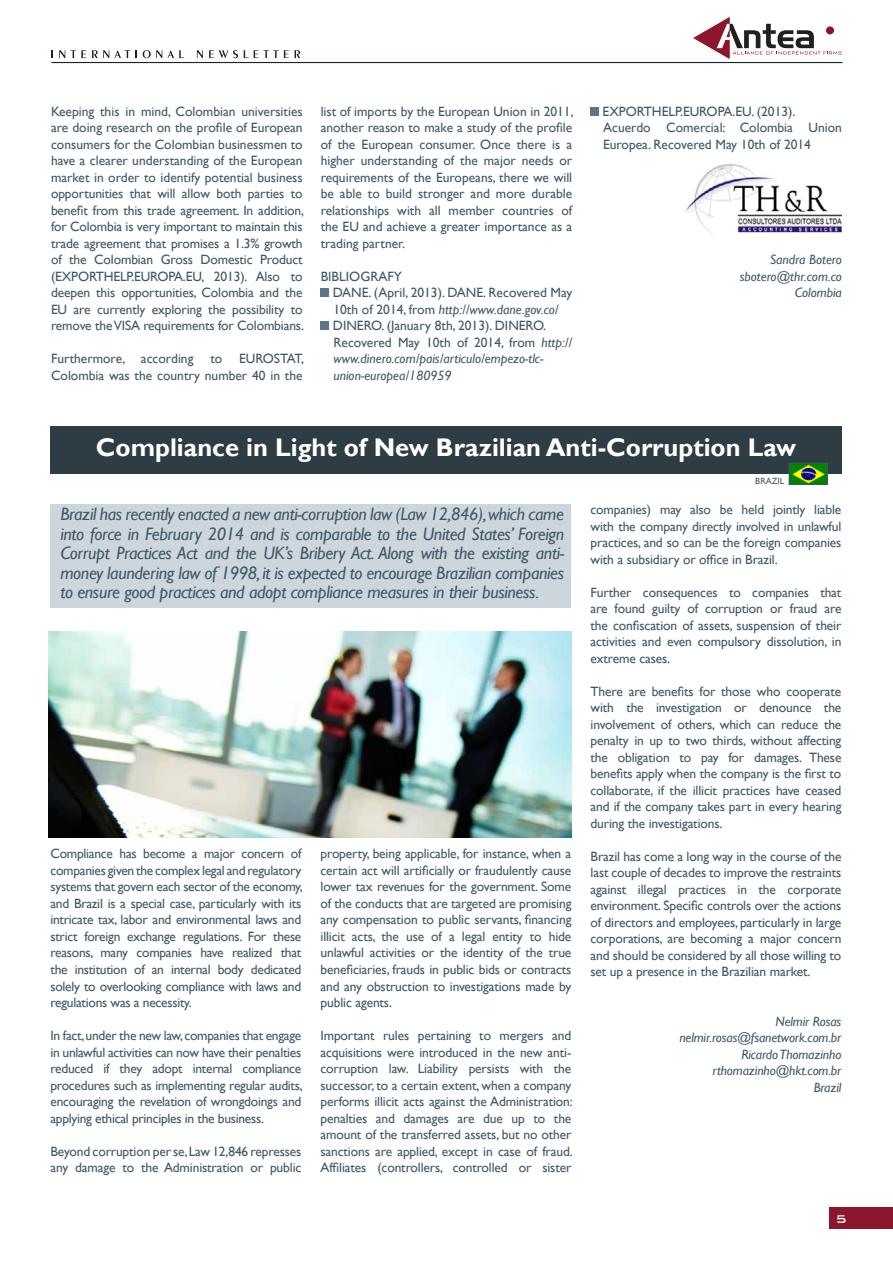
<style>
.page{position:relative;width:893px;height:1263px;background:#fff}
.page>*{position:absolute;margin:0;border:0;box-sizing:border-box;transform-origin:0 0}
.t1{font:700 25.5px "Gill Sans";color:#fff}
.TEXTO_ARTÍCULOS{font:italic 18px/19.5px "Gill Sans";letter-spacing:-.02em;color:#405968;text-align:justify}
.t2{font:500 15px "Bank Gothic BT";color:#fff}
.TEXTO_ARTÍCULOS-2{font:13.5px/16.5px "Gill Sans";letter-spacing:-.01em;color:#405968;text-align:justify}
.TEXTO_ARTÍCULOS-3{font:italic 13.5px/16.5px "Gill Sans";letter-spacing:-.01em;color:#405968}
.t3{font:9px "Gill Sans";color:#405968}
.s1{font-style:italic}
.s2{font-style:normal}
</style>
<div class="page">
<div style="left:829px;top:1208px;width:64px;height:21px;background:#8d162f"></div>
<img style="left:49px;top:631px;width:522px;height:206px">
<div style="left:50px;top:427px;width:792px;height:47px;background:#2e3d44"></div>
<img style="left:791px;top:465px;width:35px;height:18px">
<div style="left:789px;top:463px;width:39px;height:22px;border:1px solid #405968"></div>
<div style="left:50px;top:505px;width:521px;height:103px;background:#cdd6dd"></div>
<img style="left:685px;top:164px;width:157px;height:70px">
<div style="left:321px;top:289px;width:8px;height:8px;background:#5f7685"></div>
<div style="left:321px;top:322px;width:8px;height:8px;background:#5f7685"></div>
<div style="left:590px;top:107px;width:9px;height:9px;background:#5f7685"></div>
<svg style="left:59px;top:50px;width:6px;height:8px"></svg>
<svg style="left:71px;top:50px;width:15px;height:8px"></svg>
<svg style="left:92px;top:50px;width:45px;height:8px"></svg>
<svg style="left:143px;top:50px;width:41px;height:8px"></svg>
<svg style="left:197px;top:50px;width:6px;height:8px"></svg>
<svg style="left:209px;top:50px;width:29px;height:8px"></svg>
<svg style="left:244px;top:50px;width:45px;height:8px"></svg>
<svg style="left:295px;top:50px;width:5px;height:8px"></svg>
<svg style="left:693px;top:17px;width:148px;height:42px"></svg>
<div style="left:826px;top:26px;width:8px;height:8px;background:#8d162f;border-radius:50%"></div>
<hr style="left:52px;top:62px;width:790px;height:1px;background:#122632">
<p class="TEXTO_ARTÍCULOS-2" style="left:51px;top:103px;width:255px">Keeping this in mind, Colombian universities are doing research on the profile of European consumers for the Colombian businessmen to have a clearer understanding of the European market in order to identify potential business opportunities that will allow both parties to benefit from this trade agreement. In addition, for Colombia is very important to maintain this trade agreement that promises a 1.3% growth of the Colombian Gross Domestic Product (EXPORTHELP.EUROPA.EU, 2013). Also to deepen this opportunities, Colombia and the EU are currently exploring the possibility to remove the VISA requirements for Colombians.</p>
<p class="TEXTO_ARTÍCULOS-2" style="left:51px;top:351px;width:144px">Furthermore, according</p>
<p class="TEXTO_ARTÍCULOS-2" style="left:51px;top:351px;width:254px;text-align:right">to EUROSTAT,<br>Colombia was the country number 40 in the</p>
<p class="TEXTO_ARTÍCULOS-2" style="left:321px;top:103px;width:254px">list of imports by the European Union in 2011, another reason to make a study of the profile of the European consumer. Once there is a higher understanding of the major needs or requirements of the Europeans, there we will be able to build stronger and more durable relationships with all member countries of the EU and achieve a greater importance as a trading partner.</p>
<p class="TEXTO_ARTÍCULOS-2" style="left:321px;top:268px;width:83px">BIBLIOGRAFY</p>
<p class="TEXTO_ARTÍCULOS-2" style="left:333px;top:285px;width:241px">DANE. (April, 2013). DANE. Recovered May<br>10th of 2014, from <span class="s1">http://www.dane.gov.co/</span></p>
<p class="TEXTO_ARTÍCULOS-3" style="left:333px;top:318px;width:241px"><span class="s2">DINERO. (January 8th, 2013). DINERO.<br>Recovered May 10th of 2014, from</span> http:// www.dinero.com/pais/articulo/empezo-tlc&shy;union-europea/180959</p>
<p class="TEXTO_ARTÍCULOS-2" style="left:603px;top:103px;width:241px;text-align:left">EXPORTHELP.EUROPA.EU. (2013).<br>Acuerdo Comercial: Colombia Union<br>Europea. Recovered May 10th of 2014</p>
<p class="TEXTO_ARTÍCULOS-3" style="left:770px;top:252px;width:73px">Sandra Botero</p>
<p class="TEXTO_ARTÍCULOS-3" style="left:740px;top:268px;width:104px">sbotero@thr.com.co</p>
<p class="TEXTO_ARTÍCULOS-3" style="left:795px;top:285px;width:49px">Colombia</p>
<p class="t1" style="left:96px;top:432px;width:701px">Compliance in Light of New Brazilian Anti-Corruption Law</p>
<p class="t3" style="left:755px;top:476px;width:30px">BRAZIL</p>
<p class="TEXTO_ARTÍCULOS" style="left:60px;top:504px;width:505px">Brazil has recently enacted a new anti-corruption law (Law 12,846), which came into force in February 2014 and is comparable to the United States’ Foreign Corrupt Practices Act and the UK’s Bribery Act. Along with the existing anti&shy;money laundering law of 1998, it is expected to encourage Brazilian companies to ensure good practices and adopt compliance measures in their business.</p>
<p class="TEXTO_ARTÍCULOS-2" style="left:590px;top:502px;width:252px">companies) may also be held jointly liable with the company directly involved in unlawful practices, and so can be the foreign companies with a subsidiary or office in Brazil.</p>
<p class="TEXTO_ARTÍCULOS-2" style="left:590px;top:584px;width:252px">Further consequences to companies that are found guilty of corruption or fraud are the confiscation of assets, suspension of their activities and even compulsory dissolution, in extreme cases.</p>
<p class="TEXTO_ARTÍCULOS-2" style="left:590px;top:683px;width:252px">There are benefits for those who cooperate with the investigation or denounce the involvement of others, which can reduce the penalty in up to two thirds, without affecting the obligation to pay for damages. These benefits apply when the company is the first to collaborate, if the illicit practices have ceased and if the company takes part in every hearing during the investigations.</p>
<p class="TEXTO_ARTÍCULOS-2" style="left:590px;top:848px;width:252px">Brazil has come a long way in the course of the last couple of decades to improve the restraints against illegal practices in the corporate environment. Specific controls over the actions of directors and employees, particularly in large corporations, are becoming a major concern and should be considered by all those willing to set up a presence in the Brazilian market.</p>
<p class="TEXTO_ARTÍCULOS-3" style="left:775px;top:1013px;width:67px">Nelmir Rosas</p>
<p class="TEXTO_ARTÍCULOS-3" style="left:679px;top:1030px;width:163px">nelmir.rosas@fsanetwork.com.br</p>
<p class="TEXTO_ARTÍCULOS-3" style="left:741px;top:1046px;width:102px">Ricardo Thomazinho</p>
<p class="TEXTO_ARTÍCULOS-3" style="left:712px;top:1063px;width:130px">rthomazinho@hkt.com.br</p>
<p class="TEXTO_ARTÍCULOS-3" style="left:814px;top:1079px;width:29px">Brazil</p>
<p class="TEXTO_ARTÍCULOS-2" style="left:50px;top:846px;width:254px">Compliance has become a major concern of companies given the complex legal and regulatory systems that govern each sector of the economy, and Brazil is a special case, particularly with its intricate tax, labor and environmental laws and strict foreign exchange regulations. For these reasons, many companies have realized that the institution of an internal body dedicated solely to overlooking compliance with laws and regulations was a necessity.</p>
<p class="TEXTO_ARTÍCULOS-2" style="left:50px;top:1027px;width:254px">In fact, under the new law, companies that engage in unlawful activities can now have their penalties reduced if they adopt internal compliance procedures such as implementing regular audits, encouraging the revelation of wrongdoings and applying ethical principles in the business.</p>
<p class="TEXTO_ARTÍCULOS-2" style="left:50px;top:1143px;width:252px">Beyond corruption per se, Law 12,846 represses any damage to the Administration or public</p>
<p class="TEXTO_ARTÍCULOS-2" style="left:320px;top:846px;width:252px">property, being applicable, for instance, when a certain act will artificially or fraudulently cause lower tax revenues for the government. Some of the conducts that are targeted are promising any compensation to public servants, financing illicit acts, the use of a legal entity to hide unlawful activities or the identity of the true beneficiaries, frauds in public bids or contracts and any obstruction to investigations made by public agents.</p>
<p class="TEXTO_ARTÍCULOS-2" style="left:320px;top:1027px;width:254px">Important rules pertaining to mergers and acquisitions were introduced in the new anti&shy;corruption law. Liability persists with the successor, to a certain extent, when a company performs illicit acts against the Administration: penalties and damages are due up to the amount of the transferred assets, but no other sanctions are applied, except in case of fraud.<br>Affiliates (controllers, controlled or sister</p>
<p class="t2" style="left:835px;top:1211px;width:13px">5</p>
</div>
